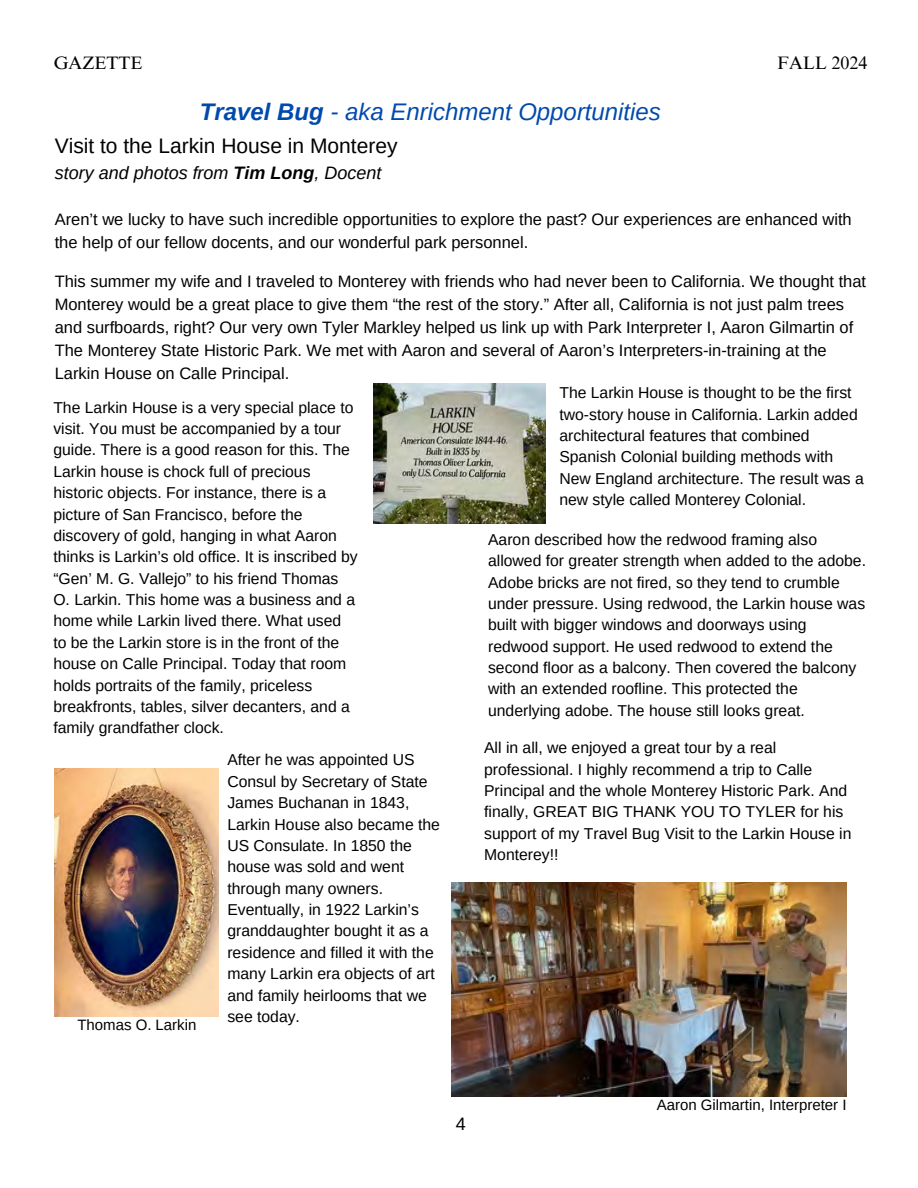
<style>
.page{position:relative;width:918px;height:1188px;background:#fff}
.page>*{position:absolute;margin:0;border:0;box-sizing:border-box;transform-origin:0 0}
.t1{font:italic 24px "Arimo";color:#004aad}
.t2{font:21px "Arimo";color:#000}
.t3{font:italic 18px "Arimo";color:#000}
.t4{font:18px "Times NRMT Pro";color:#000}
.t5{font:18px "Arimo";color:#000}
.t6{font:16.5px/23px "Arimo";color:#000}
.t7{font:15.75px/21.3px "Arimo";color:#000}
.t8{font:15px "Arimo";color:#000}
.s1{font-weight:700}
</style>
<div class="page">
<img style="left:373px;top:384px;width:172px;height:139px">
<img style="left:55px;top:769px;width:164px;height:247px">
<img style="left:452px;top:883px;width:394px;height:214px">
<h4 class="t4" style="left:54px;top:56px;width:90px">GAZETTE</h4>
<h4 class="t4" style="left:777px;top:56px;width:92px">FALL 2024</h4>
<p class="t1" style="left:200px;top:98px;width:463px"><span class="s1">Travel Bug</span> - aka Enrichment Opportunities</p>
<p class="t2" style="left:55px;top:134px;width:344px">Visit to the Larkin House in Monterey</p>
<p class="t3" style="left:55px;top:162px;width:328px">story and photos from <span class="s1">Tim Long</span>, Docent</p>
<p class="t6" style="left:55px;top:207px;width:799px">Aren’t we lucky to have such incredible opportunities to explore the past? Our experiences are enhanced with the help of our fellow docents, and our wonderful park personnel.</p>
<p class="t6" style="left:55px;top:269px;width:813px">This summer my wife and I traveled to Monterey with friends who had never been to California. We thought that Monterey would be a great place to give them “the rest of the story.” After all, California is not just palm trees and surfboards, right? Our very own Tyler Markley helped us link up with Park Interpreter I, Aaron Gilmartin of The Monterey State Historic Park. We met with Aaron and several of Aaron’s Interpreters-in-training at the Larkin House on Calle Principal.</p>
<p class="t7" style="left:559px;top:382px;width:306px">The Larkin House is thought to be the first two-story house in California. Larkin added architectural features that combined Spanish Colonial building methods with New England architecture. The result was a new style called Monterey Colonial.</p>
<p class="t7" style="left:488px;top:529px;width:379px">Aaron described how the redwood framing also allowed for greater strength when added to the adobe.<br>Adobe bricks are not fired, so they tend to crumble under pressure. Using redwood, the Larkin house was built with bigger windows and doorways using redwood support. He used redwood to extend the second floor as a balcony. Then covered the balcony with an extended roofline. This protected the underlying adobe. The house still looks great.</p>
<p class="t7" style="left:53px;top:397px;width:306px">The Larkin House is a very special place to visit. You must be accompanied by a tour guide. There is a good reason for this. The Larkin house is chock full of precious historic objects. For instance, there is a picture of San Francisco, before the discovery of gold, hanging in what Aaron thinks is Larkin’s old office. It is inscribed by “Gen’ M. G. Vallejo” to his friend Thomas O. Larkin. This home was a business and a home while Larkin lived there. What used to be the Larkin store is in the front of the house on Calle Principal. Today that room holds portraits of the family, priceless breakfronts, tables, silver decanters, and a family grandfather clock.</p>
<p class="t7" style="left:227px;top:749px;width:214px">After he was appointed US<br>Consul by Secretary of State<br>James Buchanan in 1843,<br>Larkin House also became the<br>US Consulate. In 1850 the house was sold and went through many owners.<br>Eventually, in 1922 Larkin’s granddaughter bought it as a residence and filled it with the many Larkin era objects of art and family heirlooms that we see today.</p>
<p class="t7" style="left:484px;top:737px;width:369px">All in all, we enjoyed a great tour by a real professional. I highly recommend a trip to Calle Principal and the whole Monterey Historic Park. And finally, GREAT BIG THANK YOU TO TYLER for his support of my Travel Bug Visit to the Larkin House in Monterey!!</p>
<p class="t8" style="left:77px;top:1017px;width:121px">Thomas O. Larkin</p>
<h4 class="t5" style="left:456px;top:1114px;width:12px">4</h4>
<p class="t8" style="left:657px;top:1096px;width:191px">Aaron Gilmartin, Interpreter I</p>
</div>
